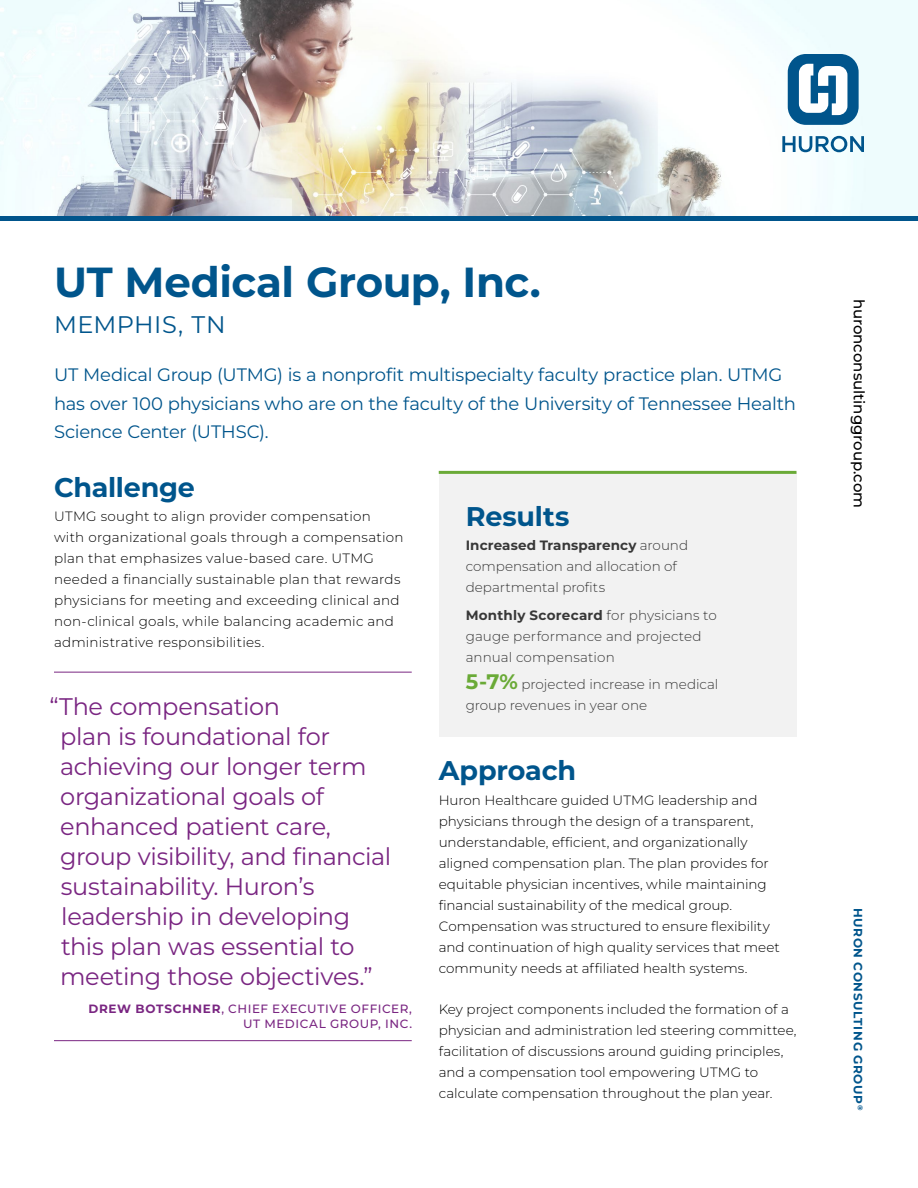
<style>
.page{position:relative;width:918px;height:1188px;background:#fff}
.page>*{position:absolute;margin:0;border:0;box-sizing:border-box;transform-origin:0 0}
.t1{font:700 42px "Montserrat";letter-spacing:-.01em;color:#00558c}
.t2{font:700 27px "Montserrat";letter-spacing:-.005em;color:#00558c}
.t3{font:24px/30px "Montserrat";letter-spacing:-.015em;color:#7a2682}
.t4{font:24px "Montserrat";letter-spacing:.02em;color:#00558c}
.t5{font:18px/28.5px "Montserrat";letter-spacing:-.015em;color:#00558c}
.t6{font:500 15px "Montserrat";letter-spacing:-.005em;color:#000}
.t7{font:300 13.5px/21px "Montserrat";color:#000}
.t8{font:300 13.5px/21px "Montserrat";letter-spacing:.02em;color:#000}
.t9{font:300 13.5px/21px "Montserrat";color:#383838}
.t10{font:500 12px/14.4px "Montserrat";letter-spacing:.045em;color:#7a2682;text-align:right}
.t11{font:700 12px "Montserrat";letter-spacing:.055em;color:#00558c}
.s1{font-weight:700}
.s2{font-weight:700;font-size:21px;color:#6aaa37}
</style>
<div class="page">
<hr style="left:0;top:216px;width:918px;height:4px;background:#00558c">
<img style="left:0;top:0;width:918px;height:216px">
<div style="left:788px;top:54px;width:71px;height:71px;background:#00558c;border-radius:18px"></div>
<svg style="left:782px;top:136px;width:82px;height:16px"></svg>
<svg style="left:799px;top:64px;width:48px;height:51px"></svg>
<hr style="left:54px;top:672px;width:358px;height:1px;background:#7a2682">
<hr style="left:54px;top:1040px;width:358px;height:1px;background:#7a2682">
<div style="left:439px;top:472px;width:357px;height:265px;background:#f2f2f2"></div>
<hr style="left:439px;top:471px;width:357px;height:3px;background:#6aaa37">
<h1 class="t1" style="left:54px;top:254px;width:488px">UT Medical Group, Inc.</h1>
<h3 class="t4" style="left:54px;top:308px;width:173px">MEMPHIS, TN</h3>
<h3 class="t5" style="left:54px;top:360px;width:743px">UT Medical Group (UTMG) is a nonprofit multispecialty faculty practice plan. UTMG has over 100 physicians who are on the faculty of the University of Tennessee Health<br>Science Center (UTHSC).</h3>
<h2 class="t2" style="left:54px;top:469px;width:142px">Challenge</h2>
<p class="t8" style="left:54px;top:506px;width:351px">UTMG sought to align provider compensation with organizational goals through a compensation plan that emphasizes value-based care. UTMG needed a financially sustainable plan that rewards physicians for meeting and exceeding clinical and non-clinical goals, while balancing academic and administrative responsibilities.</p>
<h2 class="t2" style="left:466px;top:498px;width:105px">Results</h2>
<p class="t9" style="left:466px;top:534px;width:224px"><span class="s1">Increased Transparency</span> around compensation and allocation of departmental profits</p>
<p class="t9" style="left:466px;top:604px;width:253px"><span class="s1">Monthly Scorecard</span> for physicians to gauge performance and projected annual compensation</p>
<p class="t9" style="left:466px;top:674px;width:254px"><span class="s2">5-7%</span> projected increase in medical group revenues in year one</p>
<p class="t3" style="left:60px;top:691px;width:333px;text-indent:-11px">“The compensation<br>plan is foundational for achieving our longer term organizational goals of enhanced patient care, group visibility, and financial sustainability. Huron’s leadership in developing this plan was essential to meeting those objectives.”</p>
<p class="t10" style="left:88px;top:1001px;width:325px"><span class="s1">DREW BOTSCHNER</span>, CHIEF EXECUTIVE OFFICER,<br>UT MEDICAL GROUP, INC.</p>
<h2 class="t2" style="left:439px;top:753px;width:139px">Approach</h2>
<p class="t7" style="left:439px;top:789px;width:343px">Huron Healthcare guided UTMG leadership and physicians through the design of a transparent, understandable, efficient, and organizationally aligned compensation plan. The plan provides for equitable physician incentives, while maintaining financial sustainability of the medical group.<br>Compensation was structured to ensure flexibility and continuation of high quality services that meet community needs at affiliated health systems.</p>
<p class="t7" style="left:439px;top:998px;width:359px">Key project components included the formation of a physician and administration led steering committee, facilitation of discussions around guiding principles, and a compensation tool empowering UTMG to calculate compensation throughout the plan year.</p>
<p class="t6" style="left:869px;top:298px;width:211px;rotate:90deg">huronconsultinggroup.com</p>
<p class="t11" style="left:866px;top:908px;width:204px;rotate:90deg">HURON CONSULTING GROUP<sup>®</sup></p>
</div>
